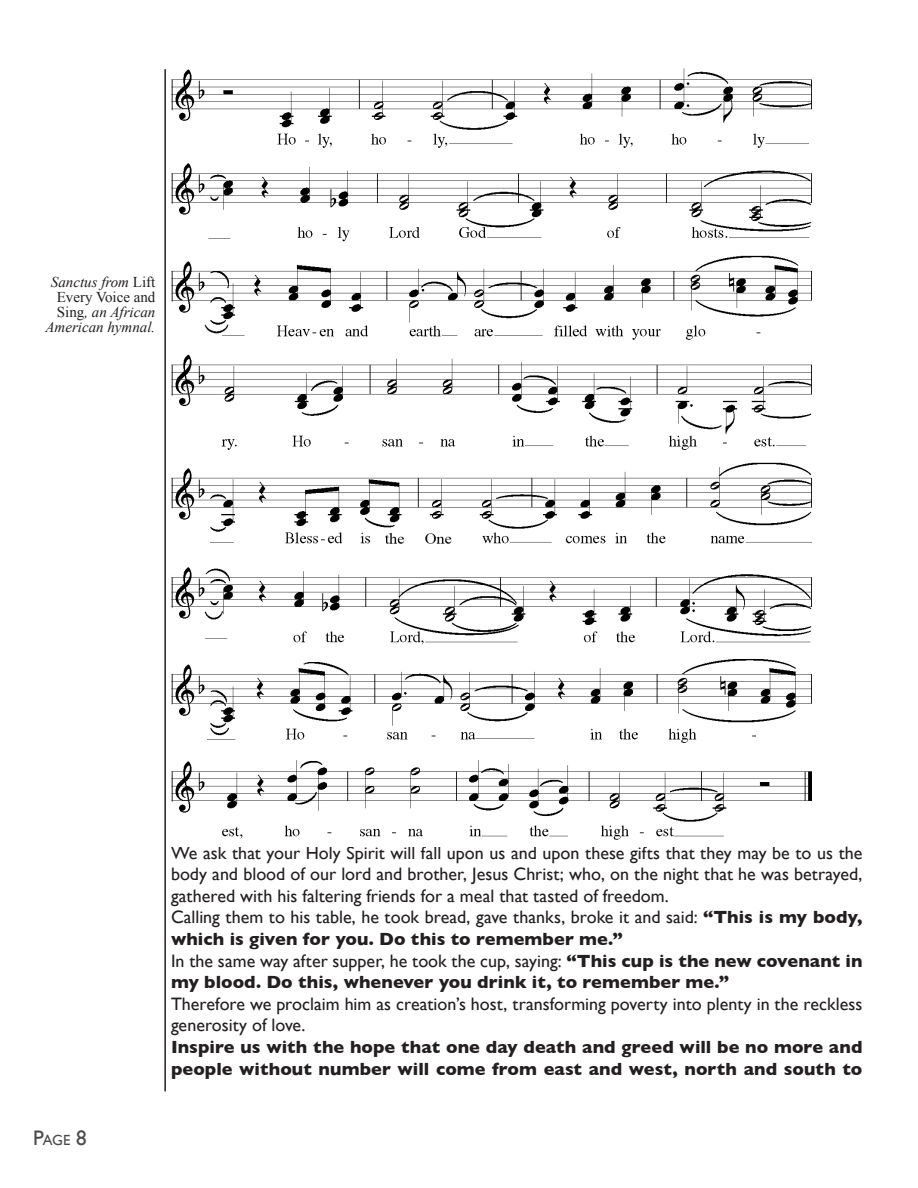
<style>
.page{position:relative;width:918px;height:1188px;background:#fff}
.page>*{position:absolute;margin:0;border:0;box-sizing:border-box;transform-origin:0 0}
.Celebrant{font:18px/21.6px "Gill Sans";color:#231f20}
.Celebrant-2{font:700 18px/21.6px "Gill Sans";letter-spacing:.005em;color:#231f20}
.Margin_Left{font:italic 15px/15px "Times New Roman";color:#231f20;text-align:right}
.t1{font:14.7px "Gill Sans";color:#4b4c4d}
.s1{font-style:normal}
.s2{font-size:21px}
.s3{font-weight:700}
.s4{font-weight:400}
</style>
<div class="page">
<hr style="left:164px;top:69px;width:2px;height:1022px;background:#231f20">
<img style="left:171px;top:68px;width:640px;height:772px">
<p class="Margin_Left" style="left:45px;top:274px;width:111px">Sanctus from <span class="s1">Lift<br>Every Voice and<br>Sing</span>, an African<br>American hymnal.</p>
<p class="t1" style="left:33px;top:1131px;width:55px"><span class="s2">P</span>age <span class="s2">8</span></p>
<p class="Celebrant" style="left:171px;top:842px;width:693px;text-align:justify">We ask that your Holy Spirit will fall upon us and upon these gifts that they may be to us the body and blood of our lord and brother, Jesus Christ; who, on the night that he was betrayed, gathered with his faltering friends for a meal that tasted of freedom.</p>
<p class="Celebrant" style="left:171px;top:906px;width:693px">Calling them to his table, he took bread, gave thanks, broke it and said: <span class="s3">“This is my body, which is given for you. Do this to remember me.”</span></p>
<p class="Celebrant-2" style="left:171px;top:949px;width:693px"><span class="s4">In the same way after supper, he took the cup, saying:</span> “This cup is the new covenant in my blood. Do this, whenever you drink it, to remember me.”</p>
<p class="Celebrant" style="left:171px;top:993px;width:693px">Therefore we proclaim him as creation’s host, transforming poverty into plenty in the reckless generosity of love.</p>
<p class="Celebrant-2" style="left:171px;top:1036px;width:693px">Inspire us with the hope that one day death and greed will be no more and people without number will come from east and west, north and south to</p>
</div>
